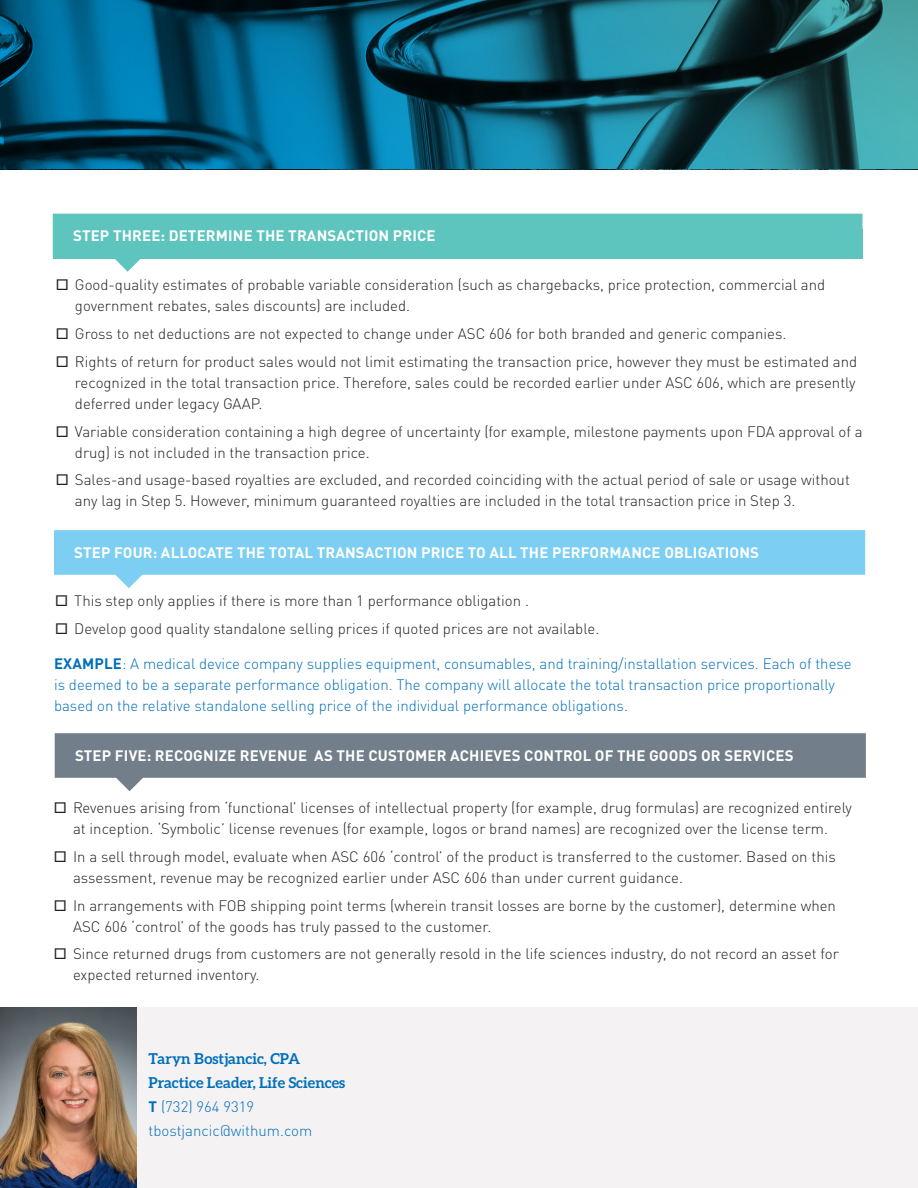
<style>
.page{position:relative;width:918px;height:1188px;background:#fff}
.page>*{position:absolute;margin:0;border:0;box-sizing:border-box;transform-origin:0 0}
.t1{font:300 15px/21px "DINOT";color:#231f20}
.EXAMPLES{font:300 15px/21px "DINOT";color:#006fba}
.t2{font:700 15px "DINOT";letter-spacing:.01em;color:#fff}
.Contact_Name{font:700 15px "Aleo";color:#006fba}
.Contact_Info{font:300 15px "DINOT";color:#006fba}
.s1{font-weight:700}
</style>
<div class="page">
<svg style="left:54px;top:530px;width:811px;height:58px;fill:#7ccff2"></svg>
<svg style="left:55px;top:733px;width:811px;height:58px;fill:#727f8a"></svg>
<svg style="left:53px;top:214px;width:809px;height:58px;fill:#5ec5be"></svg>
<div style="left:53px;top:230px;width:809px;height:29px;background:#5ec5be"></div>
<div style="left:0;top:1008px;width:918px;height:180px;background:#f4f2f3"></div>
<img style="left:0;top:1008px;width:136px;height:180px">
<img style="left:0;top:0;width:918px;height:168px">
<p class="t2" style="left:73px;top:224px;width:364px">STEP THREE: DETERMINE THE TRANSACTION PRICE</p>
<p class="t1" style="left:75px;top:273px;width:752px;text-indent:-20px"><span class="s1">□</span> Good-quality estimates of probable variable consideration (such as chargebacks, price protection, commercial and government rebates, sales discounts) are included.</p>
<p class="t1" style="left:55px;top:322px;width:733px"><span class="s1">□</span> Gross to net deductions are not expected to change under ASC 606 for both branded and generic companies.</p>
<p class="t1" style="left:75px;top:350px;width:784px;text-indent:-20px"><span class="s1">□</span> Rights of return for product sales would not limit estimating the transaction price, however they must be estimated and recognized in the total transaction price. Therefore, sales could be recorded earlier under ASC 606, which are presently deferred under legacy GAAP.</p>
<p class="t1" style="left:75px;top:419px;width:789px;text-indent:-20px"><span class="s1">□</span> Variable consideration containing a high degree of uncertainty (for example, milestone payments upon FDA approval of a drug) is not included in the transaction price.</p>
<p class="t1" style="left:75px;top:468px;width:776px;text-indent:-20px"><span class="s1">□</span> Sales-and usage-based royalties are excluded, and recorded coinciding with the actual period of sale or usage without any lag in Step 5. However, minimum guaranteed royalties are included in the total transaction price in Step 3.</p>
<p class="t2" style="left:74px;top:540px;width:686px">STEP FOUR: ALLOCATE THE TOTAL TRANSACTION PRICE TO ALL THE PERFORMANCE OBLIGATIONS</p>
<p class="t1" style="left:54px;top:589px;width:477px"><span class="s1">□</span> This step only applies if there is more than 1 performance obligation .</p>
<p class="t1" style="left:54px;top:617px;width:547px"><span class="s1">□</span> Develop good quality standalone selling prices if quoted prices are not available.</p>
<p class="EXAMPLES" style="left:54px;top:652px;width:799px"><span class="s1">EXAMPLE</span>: A medical device company supplies equipment, consumables, and training/installation services. Each of these is deemed to be a separate performance obligation. The company will allocate the total transaction price proportionally based on the relative standalone selling price of the individual performance obligations.</p>
<p class="t2" style="left:75px;top:743px;width:720px">STEP FIVE: RECOGNIZE REVENUE AS THE CUSTOMER ACHIEVES CONTROL OF THE GOODS OR SERVICES</p>
<p class="t1" style="left:53px;top:796px;width:801px;text-align:center"><span class="s1">□</span> Revenues arising from ‘functional’ licenses of intellectual property (for example, drug formulas) are recognized entirely at inception. ‘Symbolic’ license revenues (for example, logos or brand names) are recognized over the license term.</p>
<p class="t1" style="left:73px;top:845px;width:764px;text-indent:-20px"><span class="s1">□</span> In a sell through model, evaluate when ASC 606 ‘control’ of the product is transferred to the customer. Based on this assessment, revenue may be recognized earlier under ASC 606 than under current guidance.</p>
<p class="t1" style="left:73px;top:894px;width:764px;text-indent:-20px"><span class="s1">□</span> In arrangements with FOB shipping point terms (wherein transit losses are borne by the customer), determine when<br>ASC 606 ‘control’ of the goods has truly passed to the customer.</p>
<p class="t1" style="left:73px;top:942px;width:767px;text-indent:-20px"><span class="s1">□</span> Since returned drugs from customers are not generally resold in the life sciences industry, do not record an asset for expected returned inventory.</p>
<p class="Contact_Name" style="left:149px;top:1050px;width:153px">Taryn Bostjancic, CPA</p>
<p class="Contact_Name" style="left:149px;top:1074px;width:198px">Practice Leader, Life Sciences</p>
<p class="Contact_Info" style="left:149px;top:1095px;width:107px"><span class="s1">T</span> (732) 964 9319</p>
<p class="Contact_Info" style="left:149px;top:1119px;width:165px">tbostjancic@withum.com</p>
</div>
